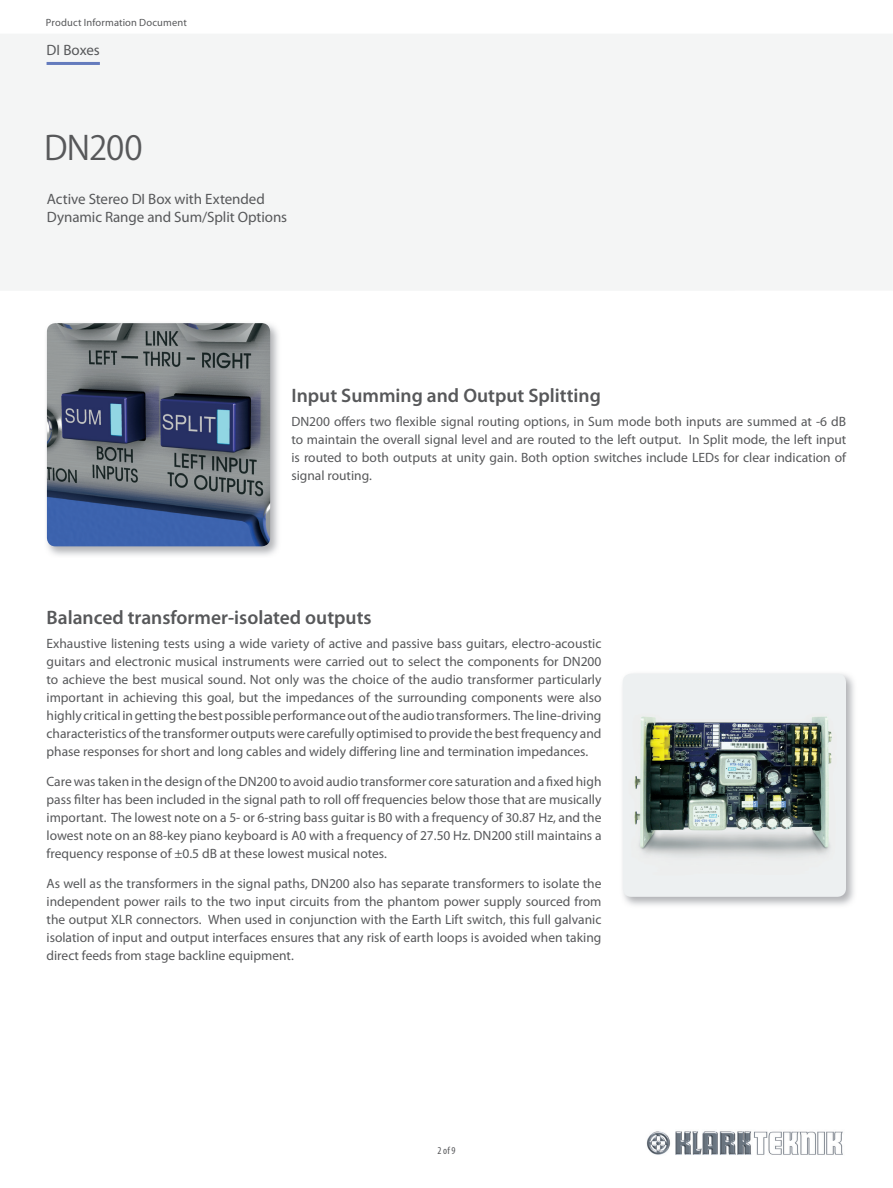
<style>
.page{position:relative;width:893px;height:1188px;background:#fff}
.page>*{position:absolute;margin:0;border:0;box-sizing:border-box;transform-origin:0 0}
.t1{font:33px "Koz Go Pro Regular 90 pv RKSJ H";letter-spacing:-.025em;color:#57585a}
.t2{font:600 19.5px "Myriad Pro";color:#57585a}
.t3{font:15px/18px "Myriad Pro";letter-spacing:-.005em;color:#57585a}
.t4{font:13.5px/18px "Myriad Pro";color:#57585a;text-align:justify}
.t5{font:10.5px "Myriad Pro";letter-spacing:.015em;color:#57585a}
.t6{font:condensed 10.5px "Myriad Pro";color:#57585a}
</style>
<div class="page">
<img style="left:646px;top:1131px;width:197px;height:24px">
<hr style="left:47px;top:62px;width:53px;height:3px;background:#647bbd">
<img style="left:45px;top:322px;width:235px;height:234px">
<img style="left:47px;top:323px;width:223px;height:223px;border-radius:9px">
<img style="left:622px;top:672px;width:234px;height:234px">
<img style="left:623px;top:674px;width:223px;height:223px;border-radius:9px">
<p class="t5" style="left:46px;top:18px;width:142px">Product Information Document</p>
<p class="t3" style="left:47px;top:42px;width:55px">DI Boxes</p>
<h1 class="t1" style="left:44px;top:135px;width:100px">DN200</h1>
<p class="t3" style="left:47px;top:191px;width:242px">Active Stereo DI Box with Extended<br>Dynamic Range and Sum/Split Options</p>
<h2 class="t2" style="left:291px;top:388px;width:311px">Input Summing and Output Splitting</h2>
<p class="t4" style="left:291px;top:414px;width:556px">DN200 offers two flexible signal routing options, in Sum mode both inputs are summed at -6 dB to maintain the overall signal level and are routed to the left output. In Split mode, the left input is routed to both outputs at unity gain. Both option switches include LEDs for clear indication of signal routing.</p>
<h2 class="t2" style="left:47px;top:610px;width:327px">Balanced transformer-isolated outputs</h2>
<p class="t4" style="left:47px;top:636px;width:556px">Exhaustive listening tests using a wide variety of active and passive bass guitars, electro-acoustic guitars and electronic musical instruments were carried out to select the components for DN200 to achieve the best musical sound. Not only was the choice of the audio transformer particularly important in achieving this goal, but the impedances of the surrounding components were also highly critical in getting the best possible performance out of the audio transformers. The line-driving characteristics of the transformer outputs were carefully optimised to provide the best frequency and phase responses for short and long cables and widely differing line and termination impedances.</p>
<p class="t4" style="left:47px;top:774px;width:556px">Care was taken in the design of the DN200 to avoid audio transformer core saturation and a fixed high pass filter has been included in the signal path to roll off frequencies below those that are musically important. The lowest note on a 5- or 6-string bass guitar is B0 with a frequency of 30.87 Hz, and the lowest note on an 88-key piano keyboard is A0 with a frequency of 27.50 Hz. DN200 still maintains a frequency response of ±0.5 dB at these lowest musical notes.</p>
<p class="t4" style="left:47px;top:876px;width:556px">As well as the transformers in the signal paths, DN200 also has separate transformers to isolate the independent power rails to the two input circuits from the phantom power supply sourced from the output XLR connectors. When used in conjunction with the Earth Lift switch, this full galvanic isolation of input and output interfaces ensures that any risk of earth loops is avoided when taking direct feeds from stage backline equipment.</p>
<p class="t6" style="left:437px;top:1147px;width:20px">2 of 9</p>
</div>
